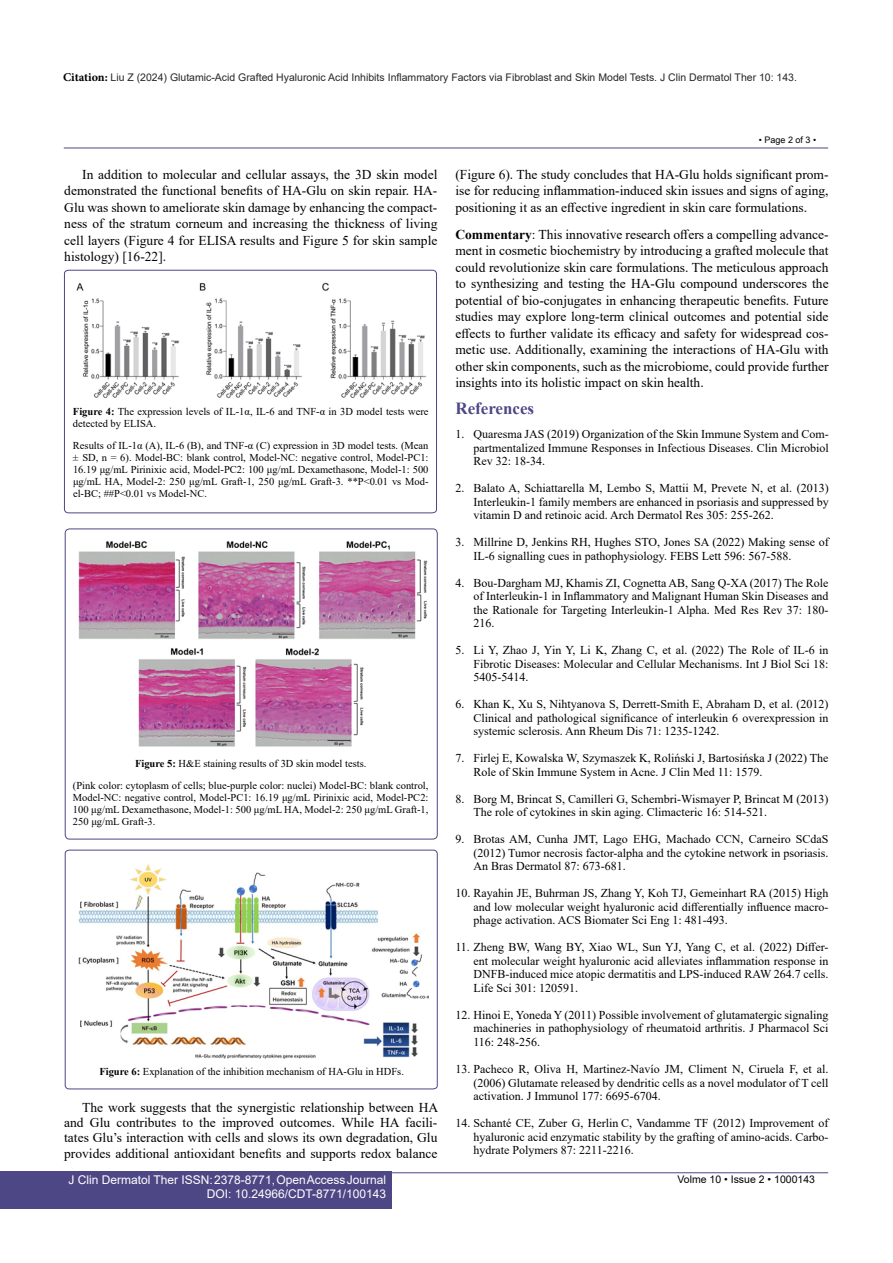
<style>
.page{position:relative;width:893px;height:1263px;background:#fff}
.page>*{position:absolute;margin:0;border:0;box-sizing:border-box;transform-origin:0 0}
.t1{font:700 16.95px "Times New Roman";color:#4d4785}
.t2{font:13.5px/16.5px "Times New Roman";color:#000;text-align:justify}
.t3{font:12px/13.5px "Times New Roman";color:#000;text-align:justify}
.t4{font:12px/14.2px "Arial";color:#fff;text-align:right}
.t5{font:10.5px/12px "Times New Roman";color:#000;text-align:justify}
.t6{font:10.5px "Arial";color:#282627}
.t7{font:10.5px "Arial";color:#000}
.t8{font:9px "Arial Unicode MS";color:#000}
.s1{font-family:"Minion Pro";font-weight:700;font-size:12px;color:#000}
.s2{font-weight:700}
</style>
<div class="page">
<hr style="left:64px;top:148px;width:764px;height:1px;background:#4d4785">
<hr style="left:64px;top:1172px;width:764px;height:1px;background:#4d4785">
<div style="left:0;top:1171px;width:392px;height:38px;background:#4d4785"></div>
<svg style="left:64px;top:270px;width:373px;height:243px"></svg>
<img style="left:74px;top:278px;width:355px;height:123px">
<div style="left:65px;top:529px;width:372px;height:310px;border:1px solid #4d4785;border-radius:4px"></div>
<img style="left:78px;top:541px;width:350px;height:206px">
<svg style="left:65px;top:850px;width:373px;height:239px"></svg>
<img style="left:73px;top:860px;width:355px;height:199px">
<p class="t6" style="left:63px;top:70px;width:735px"><span class="s1">Citation:</span> Liu Z (2024) Glutamic-Acid Grafted Hyaluronic Acid Inhibits Inflammatory Factors via Fibroblast and Skin Model Tests. J Clin Dermatol Ther 10: 143.</p>
<p class="t2" style="left:64px;top:166px;width:375px;text-indent:18px">In addition to molecular and cellular assays, the 3D skin model demonstrated the functional benefits of HA-Glu on skin repair. HA-Glu was shown to ameliorate skin damage by enhancing the compact&shy;ness of the stratum corneum and increasing the thickness of living cell layers (Figure 4 for ELISA results and Figure 5 for skin sample histology) [16-22].</p>
<p class="t5" style="left:73px;top:405px;width:357px"><span class="s2">Figure 4:</span> The expression levels of IL-1α, IL-6 and TNF-α in 3D model tests were detected by ELISA.</p>
<p class="t5" style="left:73px;top:439px;width:357px">Results of IL-1α (A), IL-6 (B), and TNF-α (C) expression in 3D model tests. (Mean ± SD, n = 6). Model-BC: blank control, Model-NC: negative control, Model-PC1:<br>16.19 μg/mL Pirinixic acid, Model-PC2: 100 μg/mL Dexamethasone, Model-1: 500 μg/mL HA, Model-2: 250 μg/mL Graft-1, 250 μg/mL Graft-3. **P&lt;0.01 vs Mod&shy;el-BC; ##P&lt;0.01 vs Model-NC.</p>
<p class="t5" style="left:73px;top:752px;width:357px;line-height:22.5px;text-align:center"><span class="s2">Figure 5:</span> H&amp;E staining results of 3D skin model tests.<br>(Pink color: cytoplasm of cells; blue-purple color: nuclei) Model-BC: blank control,</p>
<p class="t5" style="left:73px;top:792px;width:357px">Model-NC: negative control, Model-PC1: 16.19 μg/mL Pirinixic acid, Model-PC2:<br>100 μg/mL Dexamethasone, Model-1: 500 μg/mL HA, Model-2: 250 μg/mL Graft-1, 250 μg/mL Graft-3.</p>
<p class="t5" style="left:99px;top:1065px;width:306px"><span class="s2">Figure 6:</span> Explanation of the inhibition mechanism of HA-Glu in HDFs.</p>
<p class="t2" style="left:64px;top:1099px;width:375px;line-height:15px;text-indent:18px">The work suggests that the synergistic relationship between HA and Glu contributes to the improved outcomes. While HA facili&shy;tates Glu’s interaction with cells and slows its own degradation, Glu</p>
<p class="t2" style="left:64px;top:1145px;width:375px">provides additional antioxidant benefits and supports redox balance</p>
<p class="t8" style="left:759px;top:134px;width:59px">• Page 2 of 3 •</p>
<p class="t2" style="left:455px;top:166px;width:375px">(Figure 6). The study concludes that HA-Glu holds significant prom&shy;ise for reducing inflammation-induced skin issues and signs of aging, positioning it as an effective ingredient in skin care formulations.</p>
<p class="t2" style="left:455px;top:226px;width:375px"><span class="s2">Commentary</span>: This innovative research offers a compelling advance&shy;ment in cosmetic biochemistry by introducing a grafted molecule that could revolutionize skin care formulations. The meticulous approach to synthesizing and testing the HA-Glu compound underscores the potential of bio-conjugates in enhancing therapeutic benefits. Future studies may explore long-term clinical outcomes and potential side effects to further validate its efficacy and safety for widespread cos&shy;metic use. Additionally, examining the interactions of HA-Glu with other skin components, such as the microbiome, could provide further insights into its holistic impact on skin health.</p>
<h1 class="t1" style="left:455px;top:396px;width:80px">References</h1>
<p class="t3" style="left:473px;top:427px;width:357px;text-indent:-18px">1. Quaresma JAS (2019) Organization of the Skin Immune System and Com&shy;partmentalized Immune Responses in Infectious Diseases. Clin Microbiol Rev 32: 18-34.</p>
<p class="t3" style="left:473px;top:481px;width:357px;text-indent:-18px">2. Balato A, Schiattarella M, Lembo S, Mattii M, Prevete N, et al. (2013)<br>Interleukin-1 family members are enhanced in psoriasis and suppressed by vitamin D and retinoic acid. Arch Dermatol Res 305: 255-262.</p>
<p class="t3" style="left:473px;top:535px;width:357px;text-indent:-18px">3. Millrine D, Jenkins RH, Hughes STO, Jones SA (2022) Making sense of<br>IL-6 signalling cues in pathophysiology. FEBS Lett 596: 567-588.</p>
<p class="t3" style="left:473px;top:576px;width:357px;text-indent:-18px">4. Bou-Dargham MJ, Khamis ZI, Cognetta AB, Sang Q-XA (2017) The Role of Interleukin-1 in Inflammatory and Malignant Human Skin Diseases and the Rationale for Targeting Interleukin-1 Alpha. Med Res Rev 37: 180- 216.</p>
<p class="t3" style="left:473px;top:643px;width:357px;text-indent:-18px">5. Li Y, Zhao J, Yin Y, Li K, Zhang C, et al. (2022) The Role of IL-6 in Fibrotic Diseases: Molecular and Cellular Mechanisms. Int J Biol Sci 18:<br>5405-5414.</p>
<p class="t3" style="left:473px;top:697px;width:357px;text-indent:-18px">6. Khan K, Xu S, Nihtyanova S, Derrett-Smith E, Abraham D, et al. (2012)<br>Clinical and pathological significance of interleukin 6 overexpression in systemic sclerosis. Ann Rheum Dis 71: 1235-1242.</p>
<p class="t3" style="left:473px;top:751px;width:357px;text-indent:-18px">7. Firlej E, Kowalska W, Szymaszek K, Roliński J, Bartosińska J (2022) The<br>Role of Skin Immune System in Acne. J Clin Med 11: 1579.</p>
<p class="t3" style="left:473px;top:792px;width:357px;text-indent:-18px">8. Borg M, Brincat S, Camilleri G, Schembri-Wismayer P, Brincat M (2013)<br>The role of cytokines in skin aging. Climacteric 16: 514-521.</p>
<p class="t3" style="left:473px;top:832px;width:357px;text-indent:-18px">9. Brotas AM, Cunha JMT, Lago EHG, Machado CCN, Carneiro SCdaS (2012) Tumor necrosis factor-alpha and the cytokine network in psoriasis.<br>An Bras Dermatol 87: 673-681.</p>
<p class="t3" style="left:473px;top:886px;width:357px;text-indent:-18px">10. Rayahin JE, Buhrman JS, Zhang Y, Koh TJ, Gemeinhart RA (2015) High and low molecular weight hyaluronic acid differentially influence macro&shy;phage activation. ACS Biomater Sci Eng 1: 481-493.</p>
<p class="t3" style="left:473px;top:940px;width:357px;text-indent:-18px">11. Zheng BW, Wang BY, Xiao WL, Sun YJ, Yang C, et al. (2022) Differ&shy;ent molecular weight hyaluronic acid alleviates inflammation response in DNFB-induced mice atopic dermatitis and LPS-induced RAW 264.7 cells.<br>Life Sci 301: 120591.</p>
<p class="t3" style="left:473px;top:1008px;width:357px;text-indent:-18px">12. Hinoi E, Yoneda Y (2011) Possible involvement of glutamatergic signaling machineries in pathophysiology of rheumatoid arthritis. J Pharmacol Sci 116: 248-256.</p>
<p class="t3" style="left:473px;top:1062px;width:357px;text-indent:-18px">13. Pacheco R, Oliva H, Martinez-Navío JM, Climent N, Ciruela F, et al. (2006) Glutamate released by dendritic cells as a novel modulator of T cell activation. J Immunol 177: 6695-6704.</p>
<p class="t3" style="left:473px;top:1116px;width:357px;text-indent:-18px">14. Schanté CE, Zuber G, Herlin C, Vandamme TF (2012) Improvement of hyaluronic acid enzymatic stability by the grafting of amino-acids. Carbo&shy;hydrate Polymers 87: 2211-2216.</p>
<p class="t4" style="left:68px;top:1173px;width:319px">J Clin Dermatol Ther ISSN: 2378-8771, Open Access Journal<br>DOI: 10.24966/CDT-8771/100143</p>
<p class="t7" style="left:677px;top:1172px;width:139px">Volme 10 • Issue 2 • 1000143</p>
</div>
